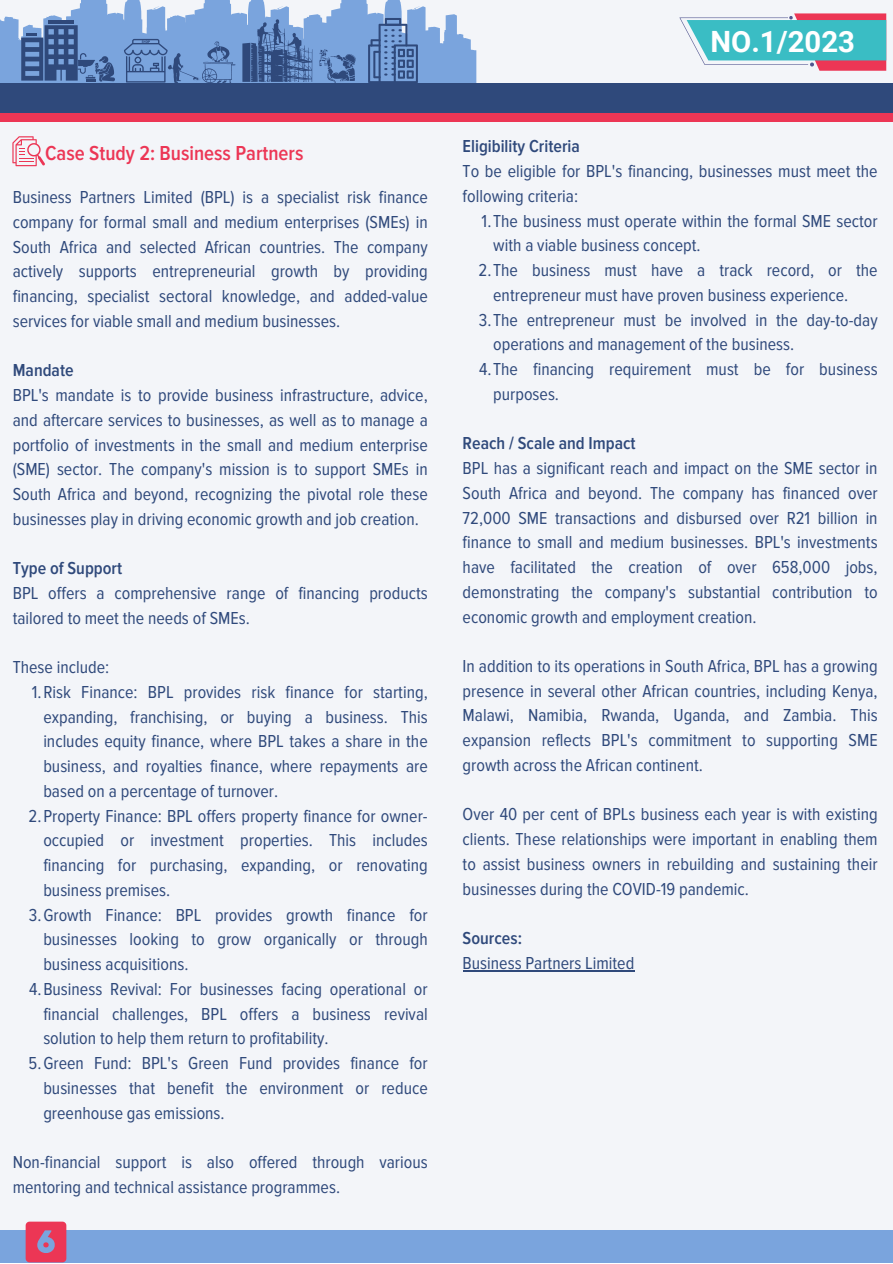
<style>
.page{position:relative;width:893px;height:1264px;background:#fff}
.page>*{position:absolute;margin:0;border:0;box-sizing:border-box;transform-origin:0 0}
.t1{font:700 29.25px "Roboto";color:#fff}
.t2{font:600 21px "Proxima Nova Cond";color:#ec3655}
.t3{font:18px/24.8px "Proxima Nova Cond";color:#2f497b;text-align:justify}
.t4{font:600 18px "Proxima Nova Cond";color:#2f497b}
</style>
<div class="page">
<div style="left:0;top:0;width:892px;height:1262px;background:#f3f5f9"></div>
<div style="left:0;top:89px;width:892px;height:32px;background:#ec3655"></div>
<div style="left:0;top:83px;width:892px;height:29px;background:#2f497b"></div>
<div style="left:0;top:1229px;width:892px;height:33px;background:#7aa4dd"></div>
<svg style="left:12px;top:136px;width:33px;height:30px"></svg>
<svg style="left:0;top:0;width:476px;height:83px"></svg>
<svg style="left:26px;top:1221px;width:40px;height:41px;background:#da4a6d"></svg>
<hr style="left:462px;top:970px;width:172px;height:1px;background:#2f497b">
<svg style="left:679px;top:13px;width:207px;height:58px"></svg>
<p class="t2" style="left:45px;top:140px;width:260px">Case Study 2: Business Partners</p>
<p class="t3" style="left:13px;top:185px;width:416px">Business Partners Limited (BPL) is a specialist risk finance company for formal small and medium enterprises (SMEs) in South Africa and selected African countries. The company actively supports entrepreneurial growth by providing financing, specialist sectoral knowledge, and added-value services for viable small and medium businesses.</p>
<p class="t4" style="left:13px;top:360px;width:62px">Mandate</p>
<p class="t3" style="left:13px;top:383px;width:416px">BPL's mandate is to provide business infrastructure, advice, and aftercare services to businesses, as well as to manage a portfolio of investments in the small and medium enterprise (SME) sector. The company's mission is to support SMEs in South Africa and beyond, recognizing the pivotal role these businesses play in driving economic growth and job creation.</p>
<p class="t4" style="left:13px;top:557px;width:111px">Type of Support</p>
<p class="t3" style="left:13px;top:581px;width:416px">BPL offers a comprehensive range of financing products tailored to meet the needs of SMEs.</p>
<p class="t3" style="left:13px;top:655px;width:98px">These include:</p>
<p class="t3" style="left:43px;top:680px;width:386px;text-indent:-12px">1.Risk Finance: BPL provides risk finance for starting, expanding, franchising, or buying a business. This includes equity finance, where BPL takes a share in the business, and royalties finance, where repayments are based on a percentage of turnover.</p>
<p class="t3" style="left:43px;top:803px;width:386px;text-indent:-15px">2.Property Finance: BPL offers property finance for owner&shy;occupied or investment properties. This includes financing for purchasing, expanding, or renovating business premises.</p>
<p class="t3" style="left:43px;top:902px;width:386px;text-indent:-14px">3.Growth Finance: BPL provides growth finance for businesses looking to grow organically or through business acquisitions.</p>
<p class="t3" style="left:43px;top:976px;width:386px;text-indent:-14px">4.Business Revival: For businesses facing operational or financial challenges, BPL offers a business revival solution to help them return to profitability.</p>
<p class="t3" style="left:43px;top:1051px;width:386px;text-indent:-15px">5.Green Fund: BPL's Green Fund provides finance for businesses that benefit the environment or reduce greenhouse gas emissions.</p>
<p class="t3" style="left:13px;top:1149px;width:416px">Non-financial support is also offered through various mentoring and technical assistance programmes.</p>
<p class="t1" style="left:710px;top:25px;width:146px">NO.1/2023</p>
<p class="t4" style="left:462px;top:136px;width:119px">Eligibility Criteria</p>
<p class="t3" style="left:462px;top:159px;width:416px">To be eligible for BPL's financing, businesses must meet the following criteria:</p>
<p class="t3" style="left:493px;top:209px;width:386px;text-indent:-12px">1.The business must operate within the formal SME sector with a viable business concept.</p>
<p class="t3" style="left:493px;top:258px;width:386px;text-indent:-15px">2.The business must have a track record, or the entrepreneur must have proven business experience.</p>
<p class="t3" style="left:493px;top:307px;width:386px;text-indent:-14px">3.The entrepreneur must be involved in the day-to-day operations and management of the business.</p>
<p class="t3" style="left:493px;top:357px;width:386px;text-indent:-14px">4.The financing requirement must be for business purposes.</p>
<p class="t4" style="left:462px;top:433px;width:174px">Reach / Scale and Impact</p>
<p class="t3" style="left:462px;top:456px;width:416px">BPL has a significant reach and impact on the SME sector in South Africa and beyond. The company has financed over 72,000 SME transactions and disbursed over R21 billion in finance to small and medium businesses. BPL's investments have facilitated the creation of over 658,000 jobs, demonstrating the company's substantial contribution to economic growth and employment creation.</p>
<p class="t3" style="left:462px;top:654px;width:416px">In addition to its operations in South Africa, BPL has a growing presence in several other African countries, including Kenya, Malawi, Namibia, Rwanda, Uganda, and Zambia. This expansion reflects BPL's commitment to supporting SME growth across the African continent.</p>
<p class="t3" style="left:462px;top:802px;width:416px">Over 40 per cent of BPLs business each year is with existing clients. These relationships were important in enabling them to assist business owners in rebuilding and sustaining their businesses during the COVID-19 pandemic.</p>
<p class="t4" style="left:462px;top:927px;width:61px">Sources:</p>
<p class="t3" style="left:462px;top:950px;width:173px">Business Partners Limited</p>
</div>
